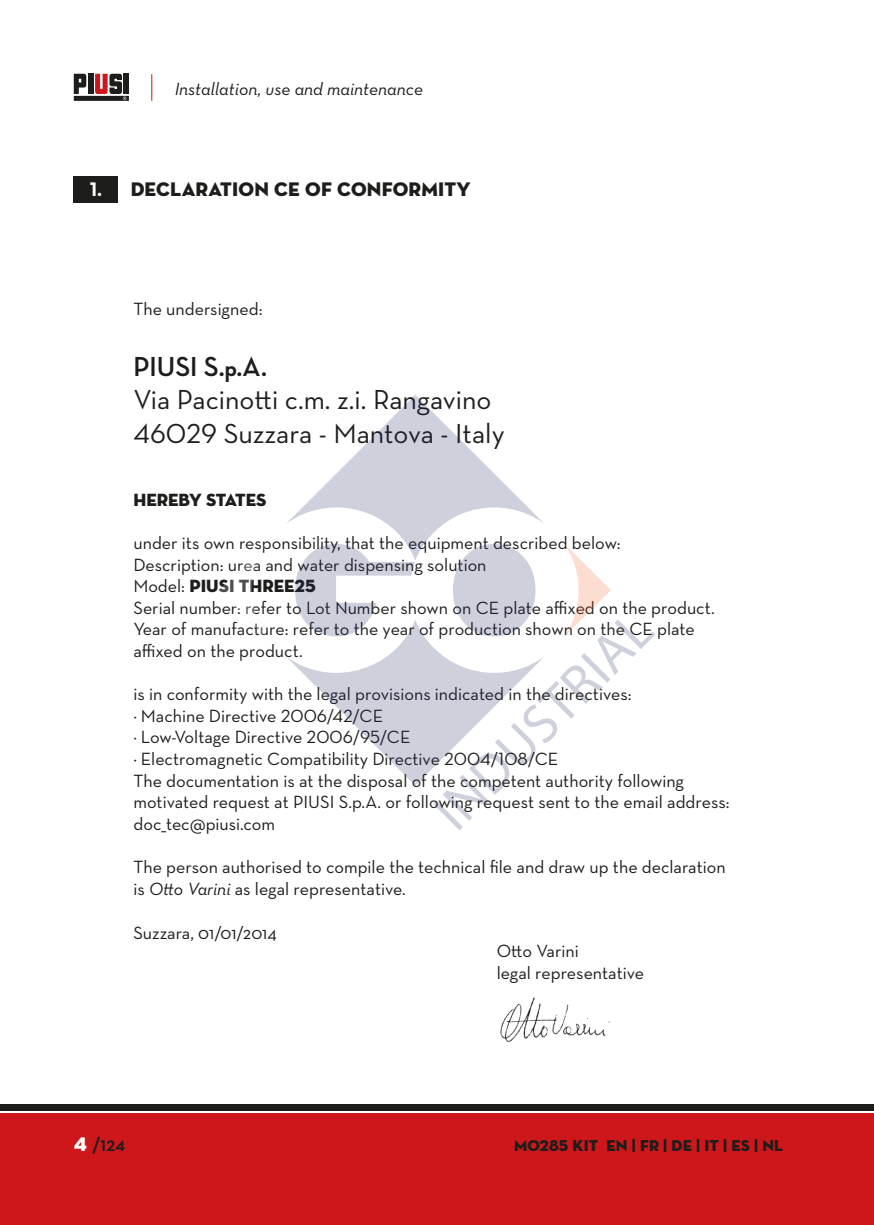
<style>
.page{position:relative;width:874px;height:1225px;background:#fff}
.page>*{position:absolute;margin:0;border:0;box-sizing:border-box;transform-origin:0 0}
.t1{font:28px/33.6px "Neutraface Text";color:#1d1d1b}
.t2{font:700 28px "Neutraface Display";color:#1d1d1b}
.t3{font:20px "Neutraface Display Titling";letter-spacing:.01em;color:#1d1d1b}
.t4{font:700 20px "Neutraface Display";color:#1d1d1b}
.t5{font:18px/21.6px "Neutraface Text";color:#1d1d1b}
.t6{font:18px "Neutraface Text Book Italic Alt";color:#1d1d1b}
.t7{font:18px "Neutraface Display Titling";color:#1d1d1b}
.t8{font:16px "Neutraface Display Titling";letter-spacing:.01em;color:#1d1d1b}
.s1{font-family:"Neutraface Text ONLYNUMB Bold";color:#fff}
.s2{font-family:"Neutraface Text"}
.s3{font-style:italic}
.s4{font-family:"Neutraface Display Titling";font-weight:400;color:#fff}
</style>
<div class="page">
<div style="left:0;top:1113px;width:873px;height:112px;background:#cd171a"></div>
<div style="left:0;top:1104px;width:873px;height:6px;background:#1d1d1b"></div>
<div style="left:88px;top:74px;width:5px;height:20px;background:#1d1d1b"></div>
<div style="left:124px;top:74px;width:5px;height:20px;background:#1d1d1b"></div>
<svg style="left:74px;top:74px;width:12px;height:20px"></svg>
<div style="left:74px;top:96px;width:55px;height:5px;background:#1d1d1b"></div>
<svg style="left:95px;top:74px;width:31px;height:26px"></svg>
<svg style="left:151px;top:74px;width:1px;height:27px"></svg>
<div style="left:74px;top:176px;width:44px;height:27px;background:#1d1d1b"></div>
<img style="left:500px;top:997px;width:110px;height:45px">
<svg style="left:286px;top:395px;width:257px;height:166px"></svg>
<svg style="left:287px;top:620px;width:146px;height:165px"></svg>
<svg style="left:295px;top:544px;width:119px;height:92px"></svg>
<svg style="left:433px;top:542px;width:222px;height:288px"></svg>
<p class="t6" style="left:174px;top:77px;width:250px">Installation, use and maintenance</p>
<p class="t3" style="left:90px;top:177px;width:382px"><span class="s1">1.</span> DECLARATION CE OF CONFORMITY</p>
<p class="t5" style="left:133px;top:297px;width:130px">The undersigned:</p>
<h1 class="t2" style="left:133px;top:350px;width:135px">PIUSI S.p.A.</h1>
<h1 class="t1" style="left:133px;top:382px;width:372px">Via Pacinotti c.m. z.i. Rangavino<br>46029 Suzzara - Mantova - Italy</h1>
<p class="t7" style="left:133px;top:488px;width:134px">HEREBY STATES</p>
<p class="t5" style="left:133px;top:532px;width:488px">under its own responsibility, that the equipment described below:<br>Description: urea and water dispensing solution</p>
<p class="t7" style="left:133px;top:575px;width:184px"><span class="s2">Model:</span> PIUSI THREE25</p>
<p class="t5" style="left:133px;top:596px;width:582px">Serial number: refer to Lot Number shown on CE plate affixed on the product.<br>Year of manufacture: refer to the year of production shown on the CE plate affixed on the product.</p>
<p class="t5" style="left:133px;top:683px;width:597px">is in conformity with the legal provisions indicated in the directives:<br>¦ Machine Directive 2006/42/CE<br>¦ Low-Voltage Directive 2006/95/CE<br>¦ Electromagnetic Compatibility Directive 2004/108/CE<br>The documentation is at the disposal of the competent authority following motivated request at PIUSI S.p.A. or following request sent to the email address: doc_tec@piusi.com</p>
<p class="t5" style="left:133px;top:856px;width:593px">The person authorised to compile the technical file and draw up the declaration is <span class="s3">Otto Varini</span> as legal representative.</p>
<p class="t5" style="left:133px;top:922px;width:145px">Suzzara, 01/01/2014</p>
<p class="t5" style="left:496px;top:940px;width:149px">Otto Varini<br>legal representative</p>
<p class="t4" style="left:74px;top:1133px;width:53px"><span class="s4">4</span> /124</p>
<p class="t8" style="left:513px;top:1135px;width:270px">M0285 KIT EN | FR | DE | IT | ES | NL</p>
</div>
